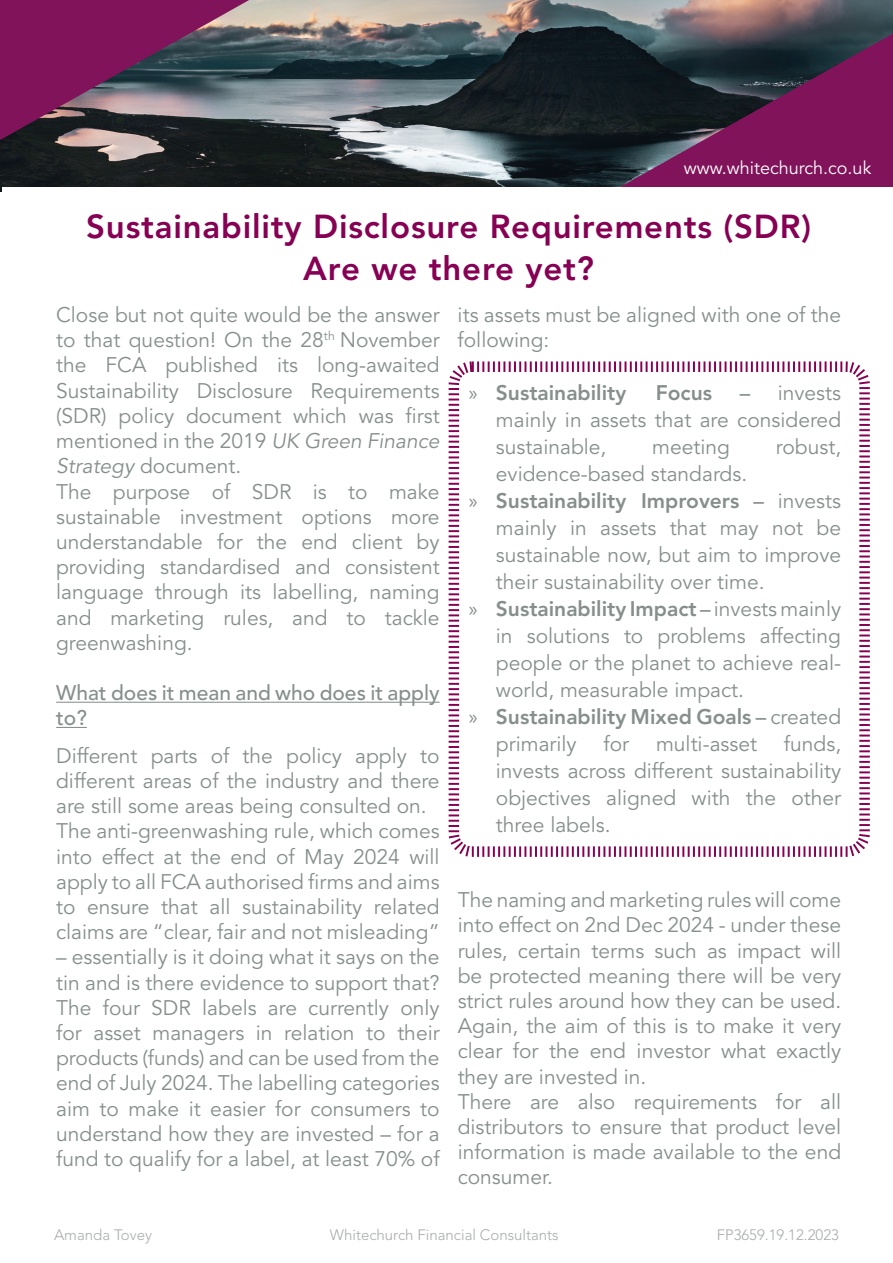
<style>
.page{position:relative;width:893px;height:1263px;background:#fff}
.page>*{position:absolute;margin:0;border:0;box-sizing:border-box;transform-origin:0 0}
.t1{font:800 33px/42px "Avenir LT Std";letter-spacing:.025em;color:#860153;text-align:center}
.t2{font:21px/25.2px "Avenir LT Std";color:#868f8b}
.t3{font:800 21px "Avenir LT Std";color:#868f8b}
.t4{font:500 21px/25.2px "Avenir LT Std";color:#868f8b}
.t5{font:18px "Avenir LT Std";color:#fff}
.t6{font:300 15px "Avenir LT Std";color:#a8aca9}
.s1{font-style:italic}
.s2{font-family:"Myriad Pro";font-weight:400}
.s3{font-weight:500}
.s4{font-weight:400}
</style>
<div class="page">
<img style="left:0;top:0;width:893px;height:192px">
<svg style="left:0;top:0;width:249px;height:140px;background:#6b375d"></svg>
<svg style="left:573px;top:34px;width:320px;height:153px;background:#472041"></svg>
<div style="left:2px;top:187px;width:891px;height:44px;background:#fff"></div>
<hr style="left:56px;top:702px;width:384px;height:1px;background:#868f8b">
<hr style="left:56px;top:727px;width:31px;height:1px;background:#868f8b">
<svg style="left:448px;top:361px;width:422px;height:496px"></svg>
<p class="t5" style="left:684px;top:157px;width:189px">www.whitechurch.co.uk</p>
<h1 class="t1" style="left:86px;top:205px;width:726px">Sustainability Disclosure Requirements (SDR)<br>Are we there yet?</h1>
<p class="t2" style="left:56px;top:303px;width:385px">Close but not quite would be the answer to that question! On the 28<sup>th</sup> November the FCA published its long-awaited Sustainability Disclosure Requirements (SDR) policy document which was first mentioned in the 2019 <span class="s1">UK Green Finance Strategy</span> document.<br>The purpose of SDR is to make sustainable investment options more understandable for the end client by providing standardised and consistent language through its labelling, naming and marketing rules, and to tackle greenwashing.</p>
<p class="t4" style="left:56px;top:681px;width:385px">What does it mean and who does it apply to?</p>
<p class="t2" style="left:56px;top:744px;width:385px">Different parts of the policy apply to different areas of the industry and there are still some areas being consulted on.<br>The anti-greenwashing rule, which comes into effect at the end of May 2024 will apply to all FCA authorised firms and aims to ensure that all sustainability related claims are “clear, fair and not misleading”</p>
<p class="t2" style="left:56px;top:945px;width:385px;text-align:justify">– essentially is it doing what it says on the tin and is there evidence to support that?<br>The four SDR labels are currently only for asset managers in relation to their products (funds) and can be used from the end of July 2024. The labelling categories aim to make it easier for consumers to understand how they are invested – for a fund to qualify for a label, at least 70% of</p>
<p class="t2" style="left:458px;top:303px;width:385px">its assets must be aligned with one of the following:</p>
<p class="t3" style="left:469px;top:380px;width:159px"><span class="s2">»</span> Sustainability</p>
<p class="t3" style="left:656px;top:380px;width:58px">Focus</p>
<p class="t2" style="left:496px;top:379px;width:347px;line-height:27px;text-align:justify;text-indent:244px"><span class="s3">–</span> invests mainly in assets that are considered sustainable,</p>
<p class="t2" style="left:652px;top:434px;width:79px">meeting</p>
<p class="t2" style="left:776px;top:434px;width:67px">robust,</p>
<p class="t2" style="left:496px;top:461px;width:253px">evidence-based standards.</p>
<p class="t3" style="left:469px;top:488px;width:374px"><span class="s2">»</span> Sustainability Improvers <span class="s3">–</span> <span class="s4">invests</span></p>
<p class="t2" style="left:496px;top:515px;width:347px">mainly in assets that may not be</p>
<p class="t2" style="left:496px;top:542px;width:347px">sustainable now, but aim to improve</p>
<p class="t2" style="left:496px;top:569px;width:270px">their sustainability over time.</p>
<p class="t3" style="left:469px;top:596px;width:374px"><span class="s2">»</span> Sustainability Impact <span class="s3">–</span> <span class="s4">invests mainly</span></p>
<p class="t2" style="left:496px;top:623px;width:347px">in solutions to problems affecting</p>
<p class="t2" style="left:496px;top:650px;width:347px">people or the planet to achieve real-</p>
<p class="t2" style="left:496px;top:677px;width:250px">world, measurable impact.</p>
<p class="t3" style="left:469px;top:704px;width:374px"><span class="s2">»</span> Sustainability Mixed Goals <span class="s3">–</span> <span class="s4">created</span></p>
<p class="t2" style="left:496px;top:731px;width:82px">primarily</p>
<p class="t2" style="left:604px;top:731px;width:27px">for</p>
<p class="t2" style="left:656px;top:731px;width:103px">multi-asset</p>
<p class="t2" style="left:496px;top:730px;width:347px;line-height:27px;text-align:justify;text-indent:288px">funds, invests across different sustainability objectives aligned with the other three labels.</p>
<p class="t2" style="left:458px;top:888px;width:385px">The naming and marketing rules will come into effect on 2nd Dec 2024 - under these rules, certain terms such as impact will be protected meaning there will be very strict rules around how they can be used.<br>Again, the aim of this is to make it very clear for the end investor what exactly they are invested in.<br>There are also requirements for all distributors to ensure that product level information is made available to the end consumer.</p>
<p class="t6" style="left:54px;top:1226px;width:100px">Amanda Tovey</p>
<p class="t6" style="left:330px;top:1226px;width:230px">Whitechurch Financial Consultants</p>
<p class="t6" style="left:717px;top:1226px;width:124px">FP3659.19.12.2023</p>
</div>
